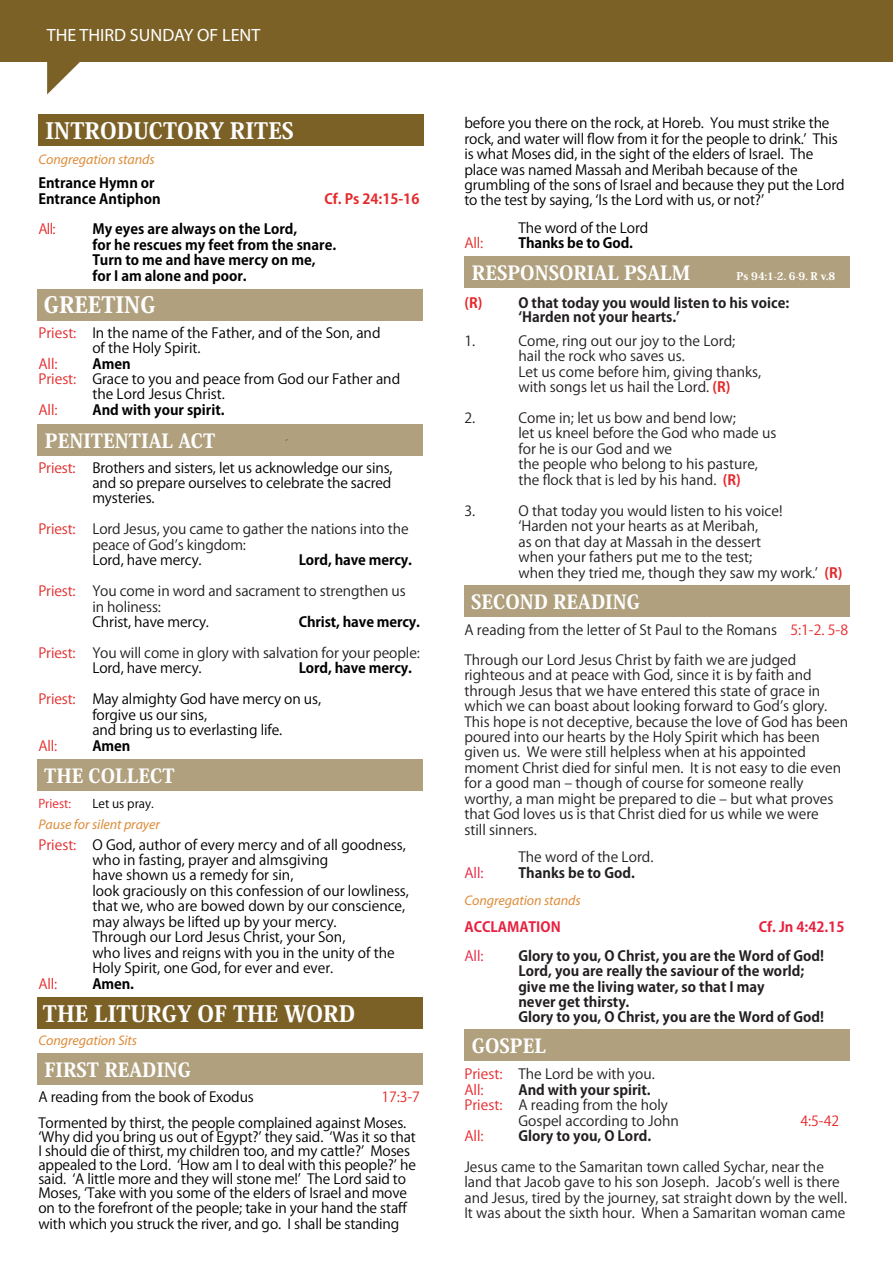
<style>
.page{position:relative;width:893px;height:1263px;background:#fff}
.page>*{position:absolute;margin:0;border:0;box-sizing:border-box;transform-origin:0 0}
.t1{font:800 22.35px "Koz Min Pro";color:#fff}
.t2{font:800 19.35px "Koz Min Pro";color:#fff}
.t3{font:17.85px "Myriad Pro";color:#fff}
.t4{font:13.95px/15.5px "Koz Go Pro";color:#231f20}
.t5{font:13.95px/15.5px "Koz Go Pro";letter-spacing:-.01em;color:#000}
.t6{font:700 13.95px/15.5px "Koz Go Pro";color:#231f20}
.t7{font:700 13.95px/15.5px "Koz Go Pro";color:#000}
.t8{font:italic 13.95px "Myriad Pro";letter-spacing:-.005em;color:#dd8d3c}
.t9{font:700 13.95px "Koz Go Pro";color:#e7213f}
.t10{font:700 13.95px "Koz Go Pro";color:#e4292b}
.t11{font:13.95px "Koz Go Pro";letter-spacing:-.01em;color:#e22b2a}
.t12{font:13.95px "Koz Go Pro";color:#e4292b}
.t13{font:13.95px "Koz Go Pro";color:#e7213f}
.t14{font:13.95px "Koz Go Pro";color:#e32a2a}
.t15{font:13.95px "Koz Go Pro";color:#e8262a}
.t16{font:13.95px "Koz Go Pro";color:#e5282b}
.t17{font:13.95px "Koz Go Pro";color:#e92428}
.t18{font:700 13.95px "Koz Go Pro";color:#e6282a}
.t19{font:12px "Koz Go Pro";color:#000}
.t20{font:12px "Koz Go Pro";color:#e92428}
.t21{font:800 10.5px "Koz Min Pro";color:#fff}
.s1{color:#e4292b}
.s2{color:#e32a2a}
.s3{color:#e22b2a}
.s4{color:#000}
.s5{font-weight:700;color:#e6282a}
.s6{color:#e8262a}
</style>
<div class="page">
<div style="left:0;top:0;width:893px;height:62px;background:#7c6127"></div>
<svg style="left:47px;top:62px;width:33px;height:32px"></svg>
<div style="left:38px;top:114px;width:386px;height:32px;background:#7c6127"></div>
<div style="left:37px;top:289px;width:385px;height:32px;background:#b0a07d"></div>
<div style="left:37px;top:424px;width:385px;height:32px;background:#b0a07d"></div>
<div style="left:37px;top:997px;width:385px;height:32px;background:#7c6127"></div>
<div style="left:37px;top:1053px;width:385px;height:32px;background:#b0a07d"></div>
<div style="left:464px;top:256px;width:386px;height:32px;background:#b0a07d"></div>
<div style="left:464px;top:585px;width:386px;height:32px;background:#b0a07d"></div>
<div style="left:37px;top:759px;width:385px;height:32px;background:#b0a07d"></div>
<div style="left:464px;top:1029px;width:386px;height:32px;background:#b0a07d"></div>
<p class="t3" style="left:47px;top:24px;width:215px">THE THIRD SUNDAY OF LENT</p>
<h1 class="t1" style="left:46px;top:114px;width:250px">INTRODUCTORY RITES</h1>
<p class="t8" style="left:38px;top:151px;width:118px">Congregation stands</p>
<p class="t7" style="left:38px;top:176px;width:124px">Entrance Hymn or<br>Entrance Antiphon</p>
<p class="t10" style="left:324px;top:189px;width:97px">Cf. Ps 24:15-16</p>
<p class="t16" style="left:38px;top:220px;width:19px">All:</p>
<p class="t7" style="left:92px;top:222px;width:245px">My eyes are always on the Lord,<br>for he rescues my feet from the snare.<br>Turn to me and have mercy on me, for I am alone and poor.</p>
<h1 class="t1" style="left:44px;top:288px;width:113px">GREETING</h1>
<p class="t5" style="left:92px;top:325px;width:290px;text-indent:-54px"><span class="s1">Priest:</span> In the name of the Father, and of the Son, and of the Holy Spirit.</p>
<p class="t12" style="left:38px;top:354px;width:21px">All:</p>
<p class="t7" style="left:92px;top:357px;width:40px">Amen</p>
<p class="t5" style="left:38px;top:372px;width:363px"><span class="s1">Priest:</span> Grace to you and peace from God our Father and</p>
<p class="t5" style="left:92px;top:387px;width:134px">the Lord Jesus Christ.</p>
<p class="t12" style="left:38px;top:401px;width:21px">All:</p>
<p class="t7" style="left:92px;top:403px;width:134px">And with your spirit.</p>
<h2 class="t2" style="left:45px;top:426px;width:172px">PENITENTIAL ACT</h2>
<p class="t5" style="left:92px;top:460px;width:302px;text-align:justify;text-indent:-54px"><span class="s2">Priest:</span> Brothers and sisters, let us acknowledge our sins, and so prepare ourselves to celebrate the sacred mysteries.</p>
<p class="t4" style="left:92px;top:522px;width:318px;text-indent:-54px"><span class="s3">Priest:</span> Lord Jesus, you came to gather the nations into the peace of Godʼs kingdom:</p>
<p class="t5" style="left:92px;top:553px;width:111px">Lord, have mercy.</p>
<p class="t7" style="left:299px;top:553px;width:115px">Lord, have mercy.</p>
<p class="t4" style="left:92px;top:584px;width:315px;text-indent:-54px"><span class="s3">Priest:</span> You come in word and sacrament to strengthen us in holiness:</p>
<p class="t5" style="left:92px;top:615px;width:118px">Christ, have mercy.</p>
<p class="t7" style="left:299px;top:615px;width:123px">Christ, have mercy.</p>
<p class="t4" style="left:92px;top:645px;width:329px;text-indent:-54px"><span class="s3">Priest:</span> You will come in glory with salvation for your people:<br><span class="s4">Lord, have mercy.</span></p>
<p class="t7" style="left:299px;top:661px;width:115px">Lord, have mercy.</p>
<p class="t5" style="left:92px;top:692px;width:230px;text-indent:-54px"><span class="s3">Priest:</span> May almighty God have mercy on us, forgive us our sins,<br>and bring us to everlasting life.</p>
<p class="t11" style="left:38px;top:736px;width:20px">All:</p>
<p class="t7" style="left:92px;top:739px;width:40px">Amen</p>
<h2 class="t2" style="left:44px;top:762px;width:132px">THE COLLECT</h2>
<p class="t20" style="left:38px;top:795px;width:34px">Priest:</p>
<p class="t19" style="left:92px;top:795px;width:63px">Let us pray.</p>
<p class="t8" style="left:38px;top:815px;width:123px">Pause for silent prayer</p>
<p class="t5" style="left:92px;top:837px;width:318px;text-indent:-54px"><span class="s1">Priest:</span> O God, author of every mercy and of all goodness, who in fasting, prayer and almsgiving<br>have shown us a remedy for sin,<br>look graciously on this confession of our lowliness, that we, who are bowed down by our conscience, may always be lifted up by your mercy.<br>Through our Lord Jesus Christ, your Son,<br>who lives and reigns with you in the unity of the Holy Spirit, one God, for ever and ever.</p>
<p class="t11" style="left:38px;top:974px;width:20px">All:</p>
<p class="t7" style="left:92px;top:977px;width:43px">Amen.</p>
<h1 class="t1" style="left:43px;top:997px;width:313px">THE LITURGY OF THE WORD</h1>
<h2 class="t2" style="left:44px;top:1055px;width:148px">FIRST READING</h2>
<p class="t8" style="left:38px;top:1032px;width:100px">Congregation Sits</p>
<p class="t5" style="left:38px;top:1089px;width:217px">A reading from the book of Exodus</p>
<p class="t14" style="left:381px;top:1088px;width:40px">17:3-7</p>
<p class="t5" style="left:38px;top:1116px;width:379px;line-height:14px">Tormented by thirst, the people complained against Moses. ʻWhy did you bring us out of Egypt?ʼ they said. ʻWas it so that I should die of thirst, my children too, and my cattle?ʼ Moses appealed to the Lord. ʻHow am I to deal with this people?ʼ he said. ʻA little more and they will stone me!ʼ The Lord said to Moses, ʻTake with you some of the elders of Israel and move</p>
<p class="t5" style="left:38px;top:1200px;width:371px">on to the forefront of the people; take in your hand the staff with which you struck the river, and go. I shall be standing</p>
<p class="t5" style="left:464px;top:116px;width:382px">before you there on the rock, at Horeb. You must strike the rock, and water will flow from it for the people to drink.ʼ This is what Moses did, in the sight of the elders of Israel. The place was named Massah and Meribah because of the grumbling of the sons of Israel and because they put the Lord to the test by saying, ʻIs the Lord with us, or not?ʼ</p>
<p class="t5" style="left:518px;top:220px;width:131px">The word of the Lord</p>
<p class="t11" style="left:464px;top:234px;width:20px">All:</p>
<p class="t7" style="left:518px;top:236px;width:116px">Thanks be to God.</p>
<h2 class="t2" style="left:472px;top:259px;width:220px">RESPONSORIAL PSALM</h2>
<p class="t21" style="left:737px;top:268px;width:100px">Ps 94:1-2. 6-9. R v.8</p>
<p class="t18" style="left:464px;top:294px;width:19px">(R)</p>
<p class="t6" style="left:518px;top:297px;width:272px;line-height:13.5px">O that today you would listen to his voice: ʻHarden not your hearts.ʼ</p>
<p class="t4" style="left:464px;top:333px;width:12px">1.</p>
<p class="t4" style="left:518px;top:333px;width:244px">Come, ring out our joy to the Lord; hail the rock who saves us.<br>Let us come before him, giving thanks, with songs let us hail the Lord. <span class="s5">(R)</span></p>
<p class="t4" style="left:464px;top:410px;width:12px">2.</p>
<p class="t4" style="left:518px;top:410px;width:259px">Come in; let us bow and bend low;<br>let us kneel before the God who made us for he is our God and we<br>the people who belong to his pasture, the flock that is led by his hand. <span class="s5">(R)</span></p>
<p class="t4" style="left:464px;top:503px;width:12px">3.</p>
<p class="t4" style="left:518px;top:503px;width:326px">O that today you would listen to his voice!<br>ʻHarden not your hearts as at Meribah,<br>as on that day at Massah in the dessert<br>when your fathers put me to the test;<br>when they tried me, though they saw my work.ʼ <span class="s5">(R)</span></p>
<h2 class="t2" style="left:471px;top:588px;width:170px">SECOND READING</h2>
<p class="t4" style="left:464px;top:615px;width:385px;line-height:30.2px">A reading from the letter of St Paul to the Romans <span class="s6">5:1-2. 5-8<br></span>Through our Lord Jesus Christ by faith we are judged</p>
<p class="t4" style="left:464px;top:668px;width:385px">righteous and at peace with God, since it is by faith and through Jesus that we have entered this state of grace in which we can boast about looking forward to Godʼs glory.<br>This hope is not deceptive, because the love of God has been poured into our hearts by the Holy Spirit which has been given us. We were still helpless when at his appointed moment Christ died for sinful men. It is not easy to die even for a good man ‒ though of course for someone really worthy, a man might be prepared to die ‒ but what proves that God loves us is that Christ died for us while we were<br>still sinners.</p>
<p class="t4" style="left:518px;top:850px;width:137px">The word of the Lord.</p>
<p class="t13" style="left:464px;top:863px;width:21px">All:</p>
<p class="t6" style="left:518px;top:866px;width:118px">Thanks be to God.</p>
<p class="t8" style="left:464px;top:891px;width:118px">Congregation stands</p>
<p class="t9" style="left:464px;top:917px;width:98px">ACCLAMATION</p>
<p class="t9" style="left:759px;top:917px;width:87px">Cf. Jn 4:42.15</p>
<p class="t13" style="left:464px;top:946px;width:21px">All:</p>
<p class="t6" style="left:518px;top:949px;width:307px">Glory to you, O Christ, you are the Word of God!<br>Lord, you are really the saviour of the world; give me the living water, so that I may<br>never get thirsty.<br>Glory to you, O Christ, you are the Word of God!</p>
<h2 class="t2" style="left:472px;top:1032px;width:76px">GOSPEL</h2>
<p class="t4" style="left:464px;top:1067px;width:192px"><span class="s6">Priest:</span> The Lord be with you.<br><span class="s6">All:</span></p>
<p class="t6" style="left:518px;top:1083px;width:134px">And with your spirit.</p>
<p class="t4" style="left:464px;top:1098px;width:205px"><span class="s6">Priest:</span> A reading from the holy</p>
<p class="t4" style="left:518px;top:1113px;width:162px">Gospel according to John</p>
<p class="t15" style="left:800px;top:1111px;width:40px">4:5-42</p>
<p class="t17" style="left:464px;top:1127px;width:21px">All:</p>
<p class="t6" style="left:518px;top:1129px;width:134px">Glory to you, O Lord.</p>
<p class="t4" style="left:464px;top:1159px;width:384px">Jesus came to the Samaritan town called Sychar, near the land that Jacob gave to his son Joseph. Jacobʼs well is there and Jesus, tired by the journey, sat straight down by the well.<br>It was about the sixth hour. When a Samaritan woman came</p>
</div>
